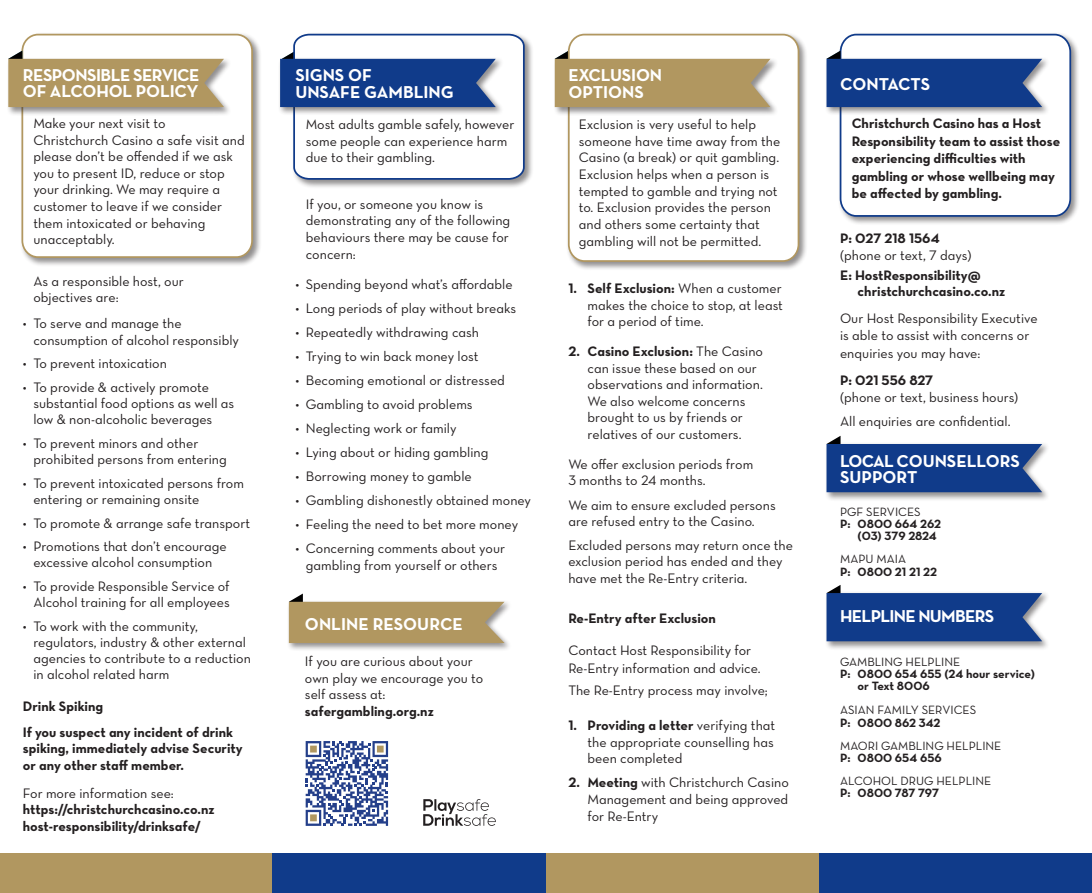
<style>
.page{position:relative;width:1092px;height:893px;background:#fff}
.page>*{position:absolute;margin:0;border:0;box-sizing:border-box;transform-origin:0 0}
.t1{font:17.5px/16.6px "Neutra Text Bold SC";letter-spacing:-.01em;color:#fff}
.t2{font:17.5px "Neutra Text Bold SC";letter-spacing:-.03em;color:#fff}
.t3{font:17.5px "Neutra Text Bold SC";letter-spacing:-.04em;color:#fff}
.t4{font:14px/16.6px "Neutra Text Book Alt";color:#231f20}
.t5{font:14px/17.5px "Neutra Text Bold Alt";color:#231f20}
.t6{font:12.25px/12.2px "Neutra Text Bold Alt";color:#231f20}
.t7{font:12.25px "Neutra Text Book Alt";color:#231f20}
.s1{font-family:"Neutra Text Book Alt"}
.s2{font-family:"Neutra Text Bold Alt"}
</style>
<div class="page">
<div style="left:19px;top:32px;width:242px;height:235px;background:#231f20;opacity:.5"></div>
<div style="left:22px;top:35px;width:230px;height:222px;background:#fff;border-radius:16px"></div>
<div style="left:21px;top:34px;width:232px;height:224px;border:2px solid #b19760;border-radius:16px"></div>
<div style="left:546px;top:853px;width:273px;height:40px;background:#b19760"></div>
<div style="left:837px;top:32px;width:242px;height:194px;background:#231f20;opacity:.5"></div>
<svg style="left:838px;top:33px;width:233px;height:185px"></svg>
<div style="left:824px;top:57px;width:226px;height:59px;background:#231f20;opacity:.5"></div>
<svg style="left:826px;top:51px;width:216px;height:56px;background:#385b9c"></svg>
<div style="left:824px;top:442px;width:226px;height:59px;background:#231f20;opacity:.5"></div>
<svg style="left:826px;top:436px;width:216px;height:56px"></svg>
<div style="left:824px;top:591px;width:226px;height:59px;background:#231f20;opacity:.5"></div>
<svg style="left:826px;top:585px;width:216px;height:56px"></svg>
<div style="left:566px;top:32px;width:242px;height:239px;background:#231f20;opacity:.5"></div>
<div style="left:568px;top:35px;width:230px;height:226px;background:#fff;border-radius:16px"></div>
<div style="left:568px;top:34px;width:231px;height:228px;border:2px solid #b19760;border-radius:16px"></div>
<div style="left:7px;top:57px;width:225px;height:59px;background:#231f20;opacity:.5"></div>
<svg style="left:8px;top:51px;width:216px;height:56px;background:#bca679"></svg>
<div style="left:553px;top:57px;width:225px;height:59px;background:#231f20;opacity:.5"></div>
<svg style="left:554px;top:51px;width:216px;height:56px;background:#bca679"></svg>
<svg style="left:423px;top:799px;width:73px;height:27px"></svg>
<div style="left:291px;top:32px;width:242px;height:157px;background:#231f20;opacity:.5"></div>
<svg style="left:280px;top:33px;width:245px;height:148px"></svg>
<div style="left:0;top:853px;width:273px;height:40px;background:#b19760"></div>
<div style="left:273px;top:853px;width:273px;height:40px;background:#103b8a"></div>
<div style="left:819px;top:853px;width:272px;height:40px;background:#103b8a"></div>
<div style="left:287px;top:600px;width:225px;height:52px;background:#231f20;opacity:.5"></div>
<svg style="left:289px;top:593px;width:215px;height:50px"></svg>
<svg style="left:305px;top:741px;width:83px;height:85px"></svg>
<p class="t2" style="left:23px;top:64px;width:178px">RESPONSIBLE SERVICE</p>
<p class="t1" style="left:23px;top:83px;width:177px">OF ALCOHOL POLICY</p>
<p class="t4" style="left:33px;top:115px;width:213px">Make your next visit to<br>Christchurch Casino a safe visit and please don’t be offended if we ask you to present ID, reduce or stop your drinking. We may require a customer to leave if we consider them intoxicated or behaving unacceptably.</p>
<p class="t4" style="left:33px;top:272px;width:152px">As a responsible host, our objectives are:</p>
<p class="t4" style="left:33px;top:315px;width:207px;line-height:16.1px;text-indent:-10px">• To serve and manage the consumption of alcohol responsibly</p>
<p class="t4" style="left:23px;top:355px;width:146px">• To prevent intoxication</p>
<p class="t4" style="left:33px;top:379px;width:202px;line-height:16.1px;text-indent:-10px">• To provide &amp; actively promote substantial food options as well as low &amp; non-alcoholic beverages</p>
<p class="t4" style="left:33px;top:435px;width:195px;line-height:16.1px;text-indent:-10px">• To prevent minors and other prohibited persons from entering</p>
<p class="t4" style="left:33px;top:475px;width:212px;line-height:16.1px;text-indent:-10px">• To prevent intoxicated persons from entering or remaining onsite</p>
<p class="t4" style="left:23px;top:514px;width:229px">• To promote &amp; arrange safe transport</p>
<p class="t4" style="left:23px;top:538px;width:205px;line-height:16.1px;text-align:center">• Promotions that don’t encourage excessive alcohol consumption</p>
<p class="t4" style="left:23px;top:578px;width:208px;line-height:16.1px;text-align:right">• To provide Responsible Service of<br>Alcohol training for all employees</p>
<p class="t4" style="left:33px;top:618px;width:219px;line-height:16.1px;text-indent:-10px">• To work with the community, regulators, industry &amp; other external agencies to contribute to a reduction in alcohol related harm</p>
<p class="t5" style="left:23px;top:697px;width:82px">Drink Spiking</p>
<p class="t5" style="left:23px;top:724px;width:221px;line-height:16.4px">If you suspect any incident of drink spiking, immediately advise Security or any other staff member.</p>
<p class="t5" style="left:23px;top:784px;width:193px;line-height:16.6px"><span class="s1">For more information see: </span>https://christchurchcasino.co.nz host-responsibility/drinksafe/</p>
<p class="t1" style="left:295px;top:66px;width:78px">SIGNS OF</p>
<p class="t1" style="left:295px;top:83px;width:160px">UNSAFE GAMBLING</p>
<p class="t4" style="left:306px;top:116px;width:210px">Most adults gamble safely, however some people can experience harm due to their gambling.</p>
<p class="t4" style="left:306px;top:196px;width:206px">If you, or someone you know is demonstrating any of the following behaviours there may be cause for concern:</p>
<p class="t4" style="left:295px;top:275px;width:219px">• Spending beyond what’s affordable</p>
<p class="t4" style="left:295px;top:299px;width:222px">• Long periods of play without breaks</p>
<p class="t4" style="left:295px;top:323px;width:185px">• Repeatedly withdrawing cash</p>
<p class="t4" style="left:295px;top:347px;width:184px">• Trying to win back money lost</p>
<p class="t4" style="left:295px;top:371px;width:211px">• Becoming emotional or distressed</p>
<p class="t4" style="left:295px;top:396px;width:179px">• Gambling to avoid problems</p>
<p class="t4" style="left:295px;top:420px;width:163px">• Neglecting work or family</p>
<p class="t4" style="left:295px;top:444px;width:195px">• Lying about or hiding gambling</p>
<p class="t4" style="left:295px;top:468px;width:178px">• Borrowing money to gamble</p>
<p class="t4" style="left:295px;top:492px;width:237px">• Gambling dishonestly obtained money</p>
<p class="t4" style="left:295px;top:516px;width:224px">• Feeling the need to bet more money</p>
<p class="t4" style="left:295px;top:540px;width:211px;text-align:center">• Concerning comments about your gambling from yourself or others</p>
<p class="t1" style="left:305px;top:615px;width:159px">ONLINE RESOURCE</p>
<p class="t4" style="left:305px;top:653px;width:180px">If you are curious about your own play we encourage you to self assess at: <span class="s2">safergambling.org.nz</span></p>
<p class="t1" style="left:568px;top:66px;width:95px">EXCLUSION</p>
<p class="t1" style="left:568px;top:83px;width:77px">OPTIONS</p>
<p class="t4" style="left:578px;top:116px;width:203px">Exclusion is very useful to help someone have time away from the<br>Casino (a break) or quit gambling.<br>Exclusion helps when a person is tempted to gamble and trying not to. Exclusion provides the person and others some certainty that gambling will not be permitted.</p>
<p class="t4" style="left:587px;top:280px;width:197px;text-align:justify;text-indent:-19px"><span class="s2">1. Self Exclusion:</span> When a customer makes the choice to stop, at least for a period of time.</p>
<p class="t4" style="left:587px;top:343px;width:177px;text-indent:-19px"><span class="s2">2. Casino Exclusion:</span> The Casino can issue these based on our observations and information.<br>We also welcome concerns brought to us by friends or relatives of our customers.</p>
<p class="t4" style="left:568px;top:455px;width:186px">We offer exclusion periods from<br>3 months to 24 months.</p>
<p class="t4" style="left:568px;top:496px;width:209px">We aim to ensure excluded persons are refused entry to the Casino.</p>
<p class="t4" style="left:568px;top:536px;width:226px">Excluded persons may return once the exclusion period has ended and they have met the Re-Entry criteria.</p>
<p class="t5" style="left:568px;top:609px;width:149px">Re-Entry after Exclusion</p>
<p class="t4" style="left:568px;top:642px;width:194px;line-height:17.5px">Contact Host Responsibility for<br>Re-Entry information and advice.</p>
<p class="t4" style="left:568px;top:682px;width:201px">The Re-Entry process may involve;</p>
<p class="t4" style="left:587px;top:717px;width:189px;text-align:justify;text-indent:-19px"><span class="s2">1. Providing a letter</span> verifying that the appropriate counselling has been completed</p>
<p class="t4" style="left:587px;top:774px;width:203px;text-align:justify;text-indent:-19px"><span class="s2">2. Meeting</span> with Christchurch Casino Management and being approved for Re-Entry</p>
<p class="t1" style="left:840px;top:75px;width:92px">CONTACTS</p>
<p class="t5" style="left:851px;top:115px;width:210px">Christchurch Casino has a Host<br>Responsibility team to assist those experiencing difficulties with gambling or whose wellbeing may be affected by gambling.</p>
<p class="t4" style="left:840px;top:230px;width:133px"><span class="s2">P: 027 218 1564 </span>(phone or text, 7 days)</p>
<p class="t5" style="left:840px;top:266px;width:142px">E: HostResponsibility@</p>
<p class="t5" style="left:857px;top:282px;width:149px">christchurchcasino.co.nz</p>
<p class="t4" style="left:840px;top:309px;width:199px;line-height:17.5px">Our Host Responsibility Executive is able to assist with concerns or enquiries you may have:</p>
<p class="t4" style="left:840px;top:372px;width:180px"><span class="s2">P: 021 556 827<br></span>(phone or text, business hours)</p>
<p class="t4" style="left:840px;top:413px;width:172px">All enquiries are confidential.</p>
<p class="t1" style="left:840px;top:452px;width:181px">LOCAL COUNSELLORS<br>SUPPORT</p>
<p class="t7" style="left:840px;top:504px;width:82px">PGF SERVICES</p>
<p class="t6" style="left:840px;top:517px;width:102px">P: 0800 664 262</p>
<p class="t6" style="left:857px;top:530px;width:81px">(03) 379 2824</p>
<p class="t7" style="left:840px;top:552px;width:68px">MAPU MAIA</p>
<p class="t6" style="left:840px;top:565px;width:98px">P: 0800 21 21 22</p>
<p class="t3" style="left:840px;top:605px;width:156px">HELPLINE NUMBERS</p>
<p class="t7" style="left:840px;top:654px;width:122px">GAMBLING HELPLINE</p>
<p class="t6" style="left:857px;top:667px;width:179px;text-indent:-18px">P: 0800 654 655 (24 hour service) or Text 8006</p>
<p class="t7" style="left:840px;top:703px;width:138px">ASIAN FAMILY SERVICES</p>
<p class="t6" style="left:840px;top:716px;width:102px">P: 0800 862 342</p>
<p class="t7" style="left:840px;top:738px;width:163px">MAORI GAMBLING HELPLINE</p>
<p class="t6" style="left:840px;top:751px;width:103px">P: 0800 654 656</p>
<p class="t7" style="left:840px;top:773px;width:153px">ALCOHOL DRUG HELPLINE</p>
<p class="t6" style="left:840px;top:787px;width:101px">P: 0800 787 797</p>
</div>
